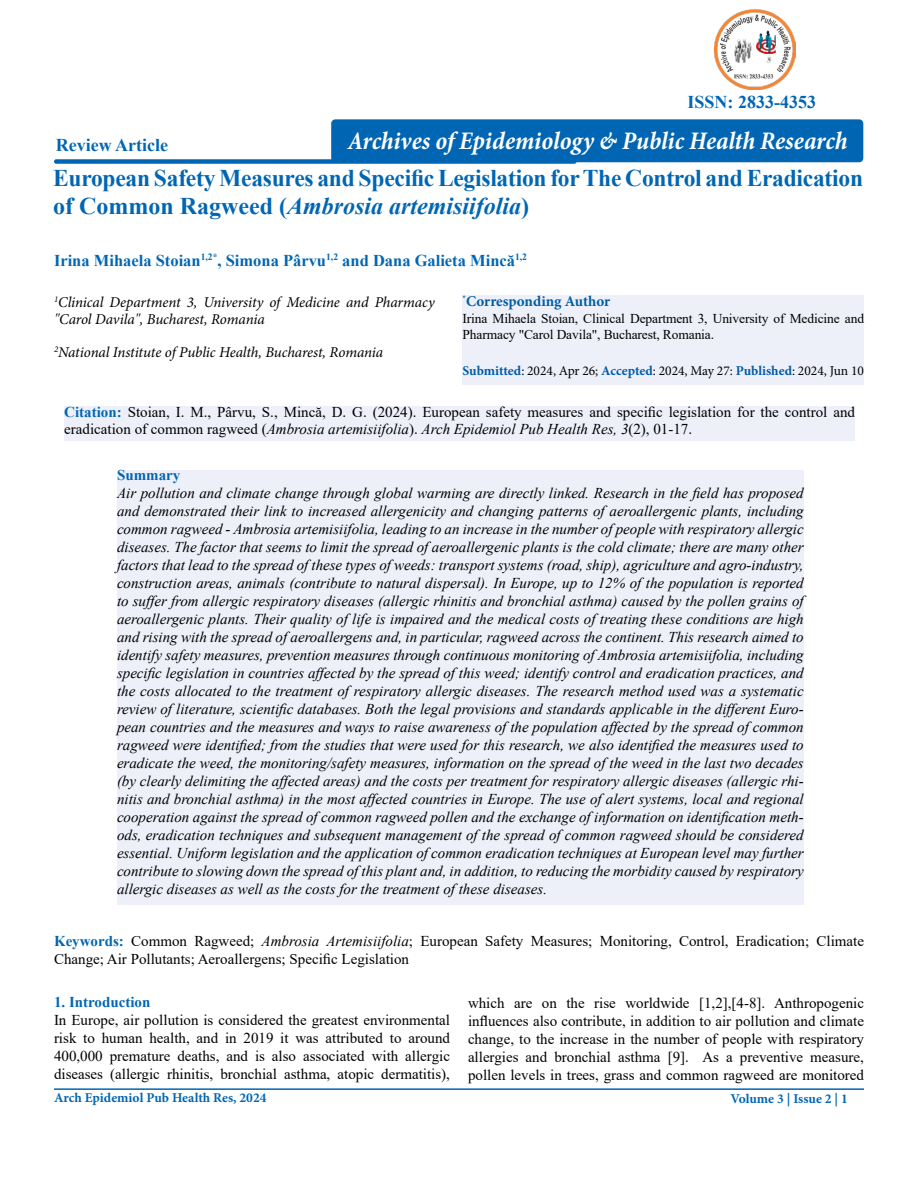
<style>
.page{position:relative;width:918px;height:1188px;background:#fff}
.page>*{position:absolute;margin:0;border:0;box-sizing:border-box;transform-origin:0 0}
.t1{font:italic 700 condensed 25.5px "Minion Pro";letter-spacing:-.005em;color:#fff}
.t2{font:700 24px/28.8px "Times New Roman";letter-spacing:-.01em;color:#0066b3}
.t3{font:700 18px "Times New Roman";color:#0066b3}
.t4{font:700 16.5px "Times New Roman";color:#0066b3}
.t5{font:italic 15px/18px "Times New Roman";color:#000;text-align:justify}
.t6{font:15px/18px "Times New Roman";color:#000}
.t7{font:italic 15px/16.5px "Minion Pro";letter-spacing:-.01em;color:#000}
.t8{font:700 15px "Times New Roman";color:#0066b3}
.t9{font:700 15px "Minion Pro";color:#005da4}
.t10{font:13.5px/16.5px "Times New Roman";letter-spacing:-.01em;color:#000}
.t11{font:13.5px "Minion Pro";color:#000}
.t12{font:700 13.5px "Minion Pro";color:#0066b3}
.s1{font-style:italic}
.s2{font-weight:700;color:#005da4}
.s3{font-weight:700;color:#0066b3}
</style>
<div class="page">
<div style="left:54px;top:159px;width:523px;height:5px;background:#0066b3;border-radius:2px"></div>
<hr style="left:54px;top:1088px;width:810px;height:2px;background:#0066b3">
<div style="left:463px;top:295px;width:401px;height:90px;background:#eef0f9"></div>
<div style="left:331px;top:119px;width:532px;height:43px;background:#0066b3;border-radius:4px"></div>
<div style="left:64px;top:407px;width:791px;height:34px;background:#eef0f9"></div>
<div style="left:117px;top:470px;width:687px;height:434px;background:#eef0f9"></div>
<img style="left:715px;top:9px;width:80px;height:81px">
<p class="t3" style="left:56px;top:132px;width:114px">Review Article</p>
<p class="t3" style="left:688px;top:89px;width:130px">ISSN: 2833-4353</p>
<h1 class="t1" style="left:348px;top:123px;width:501px">Archives of Epidemiology &amp; Public Health Research</h1>
<h2 class="t2" style="left:53px;top:162px;width:812px">European Safety Measures and Specific Legislation for The Control and Eradication of Common Ragweed (<span class="s1">Ambrosia artemisiifolia</span>)</h2>
<p class="t4" style="left:54px;top:248px;width:475px">Irina Mihaela Stoian<sup>1,2*</sup>, Simona Pârvu<sup>1,2</sup> and Dana Galieta Mincă<sup>1,2</sup></p>
<p class="t7" style="left:54px;top:294px;width:382px"><sup>1</sup>Clinical Department 3, University of Medicine and Pharmacy "Carol Davila", Bucharest, Romania</p>
<p class="t7" style="left:54px;top:343px;width:331px"><sup>2</sup>National Institute of Public Health, Bucharest, Romania</p>
<p class="t9" style="left:463px;top:291px;width:149px"><sup>*</sup>Corresponding Author</p>
<p class="t10" style="left:463px;top:309px;width:403px">Irina Mihaela Stoian, Clinical Department 3, University of Medicine and<br>Pharmacy "Carol Davila", Bucharest, Romania.</p>
<p class="t11" style="left:463px;top:362px;width:403px"><span class="s2">Submitted</span>: 2024, Apr 26; <span class="s2">Accepted</span>: 2024, May 27: <span class="s2">Published</span>: 2024, Jun 10</p>
<p class="t6" style="left:64px;top:403px;width:792px;line-height:16.5px"><span class="s3">Citation:</span> Stoian, I. M., Pârvu, S., Mincă, D. G. (2024). European safety measures and specific legislation for the control and eradication of common ragweed (<span class="s1">Ambrosia artemisiifolia</span>). <span class="s1">Arch Epidemiol Pub Health Res, 3</span>(2), 01-17.</p>
<p class="t8" style="left:117px;top:464px;width:65px">Summary</p>
<p class="t5" style="left:117px;top:484px;width:688px">Air pollution and climate change through global warming are directly linked. Research in the field has proposed and demonstrated their link to increased allergenicity and changing patterns of aeroallergenic plants, including common ragweed - Ambrosia artemisiifolia, leading to an increase in the number of people with respiratory allergic diseases. The factor that seems to limit the spread of aeroallergenic plants is the cold climate; there are many other factors that lead to the spread of these types of weeds: transport systems (road, ship), agriculture and agro-industry, construction areas, animals (contribute to natural dispersal). In Europe, up to 12% of the population is reported to suffer from allergic respiratory diseases (allergic rhinitis and bronchial asthma) caused by the pollen grains of aeroallergenic plants. Their quality of life is impaired and the medical costs of treating these conditions are high and rising with the spread of aeroallergens and, in particular, ragweed across the continent. This research aimed to identify safety measures, prevention measures through continuous monitoring of Ambrosia artemisiifolia, including specific legislation in countries affected by the spread of this weed; identify control and eradication practices, and the costs allocated to the treatment of respiratory allergic diseases. The research method used was a systematic review of literature, scientific databases. Both the legal provisions and standards applicable in the different Euro&shy;pean countries and the measures and ways to raise awareness of the population affected by the spread of common ragweed were identified; from the studies that were used for this research, we also identified the measures used to eradicate the weed, the monitoring/safety measures, information on the spread of the weed in the last two decades (by clearly delimiting the affected areas) and the costs per treatment for respiratory allergic diseases (allergic rhi&shy;nitis and bronchial asthma) in the most affected countries in Europe. The use of alert systems, local and regional cooperation against the spread of common ragweed pollen and the exchange of information on identification meth&shy;ods, eradication techniques and subsequent management of the spread of common ragweed should be considered essential. Uniform legislation and the application of common eradication techniques at European level may further contribute to slowing down the spread of this plant and, in addition, to reducing the morbidity caused by respiratory allergic diseases as well as the costs for the treatment of these diseases.</p>
<p class="t6" style="left:54px;top:932px;width:812px"><span class="s3">Keywords:</span> Common Ragweed; <span class="s1">Ambrosia Artemisiifolia</span>; European Safety Measures; Monitoring, Control, Eradication; Climate<br>Change; Air Pollutants; Aeroallergens; Specific Legislation</p>
<p class="t8" style="left:54px;top:992px;width:98px">1. Introduction</p>
<p class="t6" style="left:54px;top:1011px;width:398px;text-align:justify">In Europe, air pollution is considered the greatest environmental risk to human health, and in 2019 it was attributed to around 400,000 premature deaths, and is also associated with allergic diseases (allergic rhinitis, bronchial asthma, atopic dermatitis),</p>
<p class="t6" style="left:468px;top:993px;width:398px;text-align:justify">which are on the rise worldwide [1,2],[4-8]. Anthropogenic influences also contribute, in addition to air pollution and climate change, to the increase in the number of people with respiratory allergies and bronchial asthma [9]. As a preventive measure, pollen levels in trees, grass and common ragweed are monitored</p>
<p class="t12" style="left:54px;top:1089px;width:214px">Arch Epidemiol Pub Health Res, 2024</p>
<p class="t12" style="left:730px;top:1089px;width:119px">Volume 3 | Issue 2 | 1</p>
</div>
